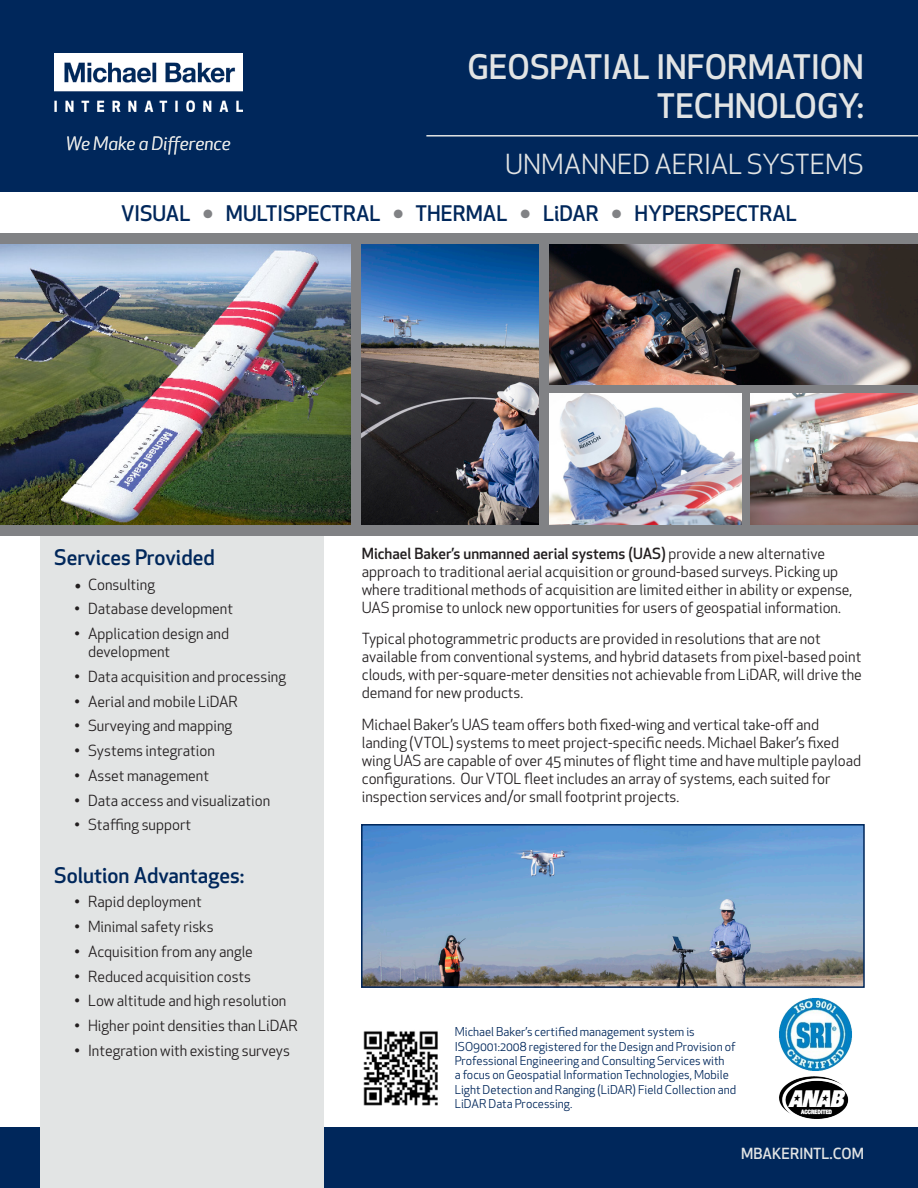
<style>
.page{position:relative;width:918px;height:1188px;background:#fff}
.page>*{position:absolute;margin:0;border:0;box-sizing:border-box;transform-origin:0 0}
.t1{font:500 33px/39.6px "Apex New";color:#e2e4e4;text-align:right}
.t2{font:27px "Apex New";color:#e2e4e4}
.t3{font:500 21px "Apex New";color:#00275b}
.t4{font:italic 18px "Apex New";color:#e2e4e4}
.t5{font:15px/18px "Apex New";color:#231f20}
.t6{font:500 15px "Apex New";color:#e2e4e4}
.t7{font:12px/14.4px "Apex New";color:#00275b}
.s1{font-size:16.5px;color:#818285}
.s2{font-family:"Minion Pro";font-size:18px}
.s3{font-weight:500}
</style>
<div class="page">
<div style="left:0;top:0;width:918px;height:192px;background:#00275b"></div>
<img style="left:54px;top:54px;width:189px;height:57px">
<hr style="left:426px;top:135px;width:492px;height:2px;background:#e2e4e4">
<div style="left:0;top:1127px;width:918px;height:61px;background:#00275b"></div>
<div style="left:41px;top:536px;width:283px;height:652px;background:#e2e4e4"></div>
<div style="left:0;top:233px;width:918px;height:303px;background:#818285"></div>
<img style="left:0;top:244px;width:351px;height:281px">
<img style="left:550px;top:244px;width:368px;height:140px">
<img style="left:550px;top:394px;width:192px;height:131px">
<img style="left:751px;top:394px;width:167px;height:131px">
<img style="left:779px;top:1088px;width:70px;height:31px">
<img style="left:363px;top:1031px;width:75px;height:75px">
<img style="left:364px;top:827px;width:498px;height:158px">
<div style="left:361px;top:824px;width:504px;height:164px;border:2px solid #00275b"></div>
<img style="left:362px;top:244px;width:177px;height:281px">
<img style="left:761px;top:980px;width:104px;height:108px">
<p class="t4" style="left:66px;top:132px;width:167px">We Make a Difference</p>
<p class="t4" style="left:168px;top:132px;width:15px">f</p>
<h1 class="t1" style="left:467px;top:46px;width:398px">GEOSPATIAL INFORMATION<br>TECHNOLOGY:</h1>
<h2 class="t2" style="left:505px;top:147px;width:360px">UNMANNED AERIAL SYSTEMS</h2>
<p class="t3" style="left:121px;top:199px;width:677px">VISUAL <span class="s1">○</span> MULTISPECTRAL <span class="s1">○</span> THERMAL <span class="s1">○</span> LiDAR <span class="s1">○</span> HYPERSPECTRAL</p>
<p class="t3" style="left:54px;top:543px;width:162px">Services Provided</p>
<p class="t5" style="left:75px;top:575px;width:82px"><span class="s2">•</span> Consulting</p>
<p class="t5" style="left:75px;top:600px;width:160px">• Database development</p>
<p class="t5" style="left:88px;top:625px;width:143px;text-indent:-14px">• Application design and development</p>
<p class="t5" style="left:75px;top:667px;width:213px">• Data acquisition and processing</p>
<p class="t5" style="left:75px;top:692px;width:165px">• Aerial and mobile LiDAR</p>
<p class="t5" style="left:75px;top:717px;width:159px">• Surveying and mapping</p>
<p class="t5" style="left:75px;top:742px;width:142px">• Systems integration</p>
<p class="t5" style="left:75px;top:766px;width:136px">• Asset management</p>
<p class="t5" style="left:75px;top:791px;width:197px">• Data access and visualization</p>
<p class="t5" style="left:75px;top:816px;width:118px">• Staffing support</p>
<p class="t3" style="left:54px;top:861px;width:192px">Solution Advantages:</p>
<p class="t5" style="left:75px;top:893px;width:129px">• Rapid deployment</p>
<p class="t5" style="left:75px;top:918px;width:141px">• Minimal safety risks</p>
<p class="t5" style="left:75px;top:942px;width:180px">• Acquisition from any angle</p>
<p class="t5" style="left:75px;top:967px;width:178px">• Reduced acquisition costs</p>
<p class="t5" style="left:75px;top:992px;width:213px">• Low altitude and high resolution</p>
<p class="t5" style="left:75px;top:1017px;width:225px">• Higher point densities than LiDAR</p>
<p class="t5" style="left:75px;top:1041px;width:217px">• Integration with existing surveys</p>
<p class="t5" style="left:362px;top:544px;width:492px"><span class="s3">Michael Baker’s unmanned aerial systems (UAS)</span> provide a new alternative approach to traditional aerial acquisition or ground-based surveys. Picking up where traditional methods of acquisition are limited either in ability or expense, UAS promise to unlock new opportunities for users of geospatial information.</p>
<p class="t5" style="left:362px;top:630px;width:502px">Typical photogrammetric products are provided in resolutions that are not available from conventional systems, and hybrid datasets from pixel-based point clouds, with per-square-meter densities not achievable from LiDAR, will drive the demand for new products.</p>
<p class="t5" style="left:362px;top:715px;width:501px">Michael Baker’s UAS team offers both fixed-wing and vertical take-off and landing (VTOL) systems to meet project-specific needs. Michael Baker’s fixed wing UAS are capable of over 45 minutes of flight time and have multiple payload configurations. Our VTOL fleet includes an array of systems, each suited for inspection services and/or small footprint projects.</p>
<p class="t7" style="left:455px;top:1025px;width:283px">Michael Baker’s certified management system is ISO9001:2008 registered for the Design and Provision of Professional Engineering and Consulting Services with<br>a focus on Geospatial Information Technologies, Mobile Light Detection and Ranging (LiDAR) Field Collection and LiDAR Data Processing.</p>
<p class="t6" style="left:741px;top:1143px;width:124px">MBAKERINTL.COM</p>
</div>
